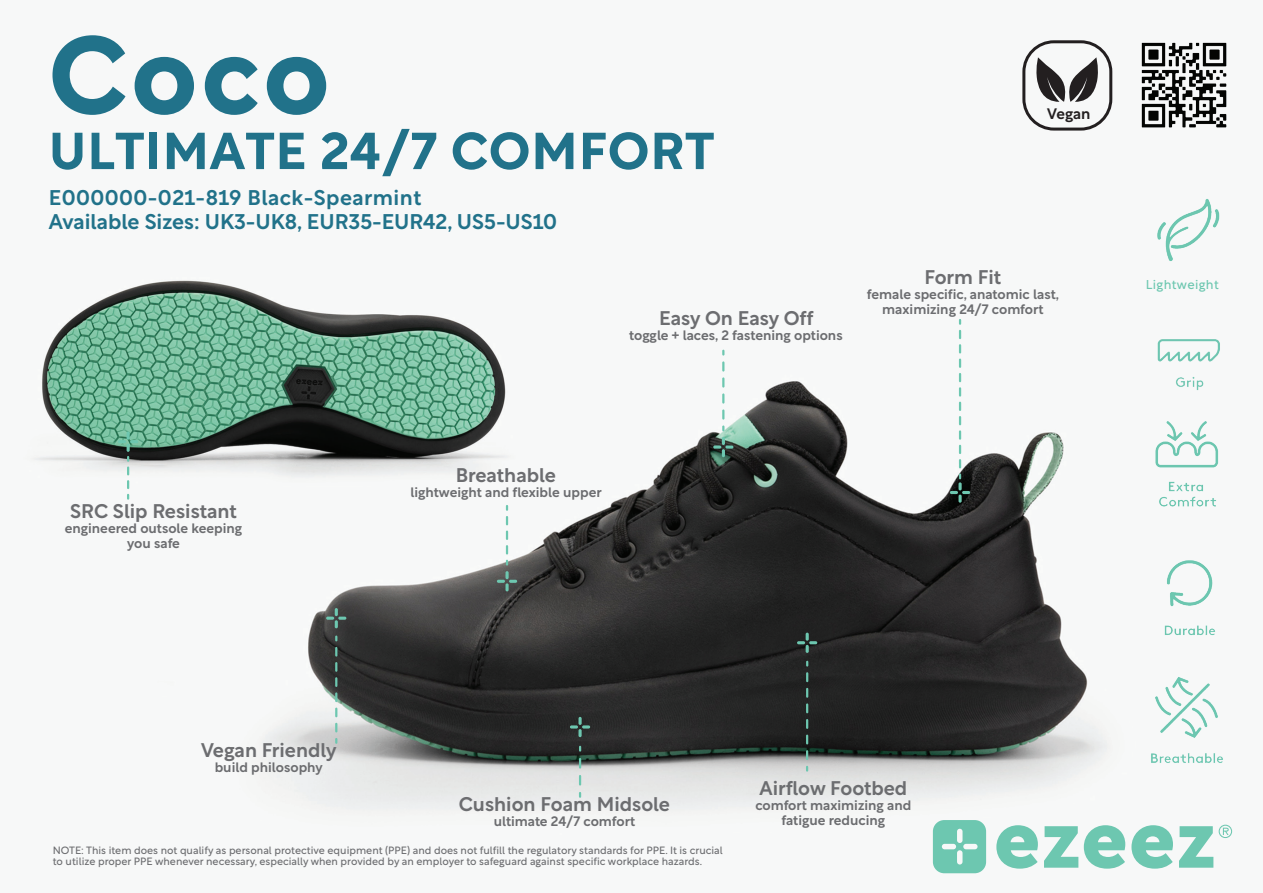
<style>
.page{position:relative;width:1263px;height:893px;background:#fff}
.page>*{position:absolute;margin:0;border:0;box-sizing:border-box;transform-origin:0 0}
.t1{font:700 108px "Rotunda";color:#21728a}
.t2{font:800 80.55px "Rotunda";letter-spacing:.03em;color:#6dc7b0}
.t3{font:700 51px "Rotunda";letter-spacing:.02em;color:#21728a}
.t4{font:500 21px/24px "Rotunda";color:#21728a}
.t5{font:500 19.5px "Rotunda";color:#6c6d70}
.t6{font:500 15px "Rotunda";color:#231f20}
.t7{font:500 13.5px/15px "Rotunda";color:#6c6d70;text-align:center}
.t8{font:12.75px "Rotunda";letter-spacing:.025em;color:#6dc7b0}
.t9{font:10.5px/10.5px "Rotunda";color:#6c6d70}
</style>
<div class="page">
<img style="left:30px;top:44px;width:1203px;height:830px">
<svg style="left:933px;top:820px;width:53px;height:53px;background:#80cdba"></svg>
<svg style="left:1219px;top:825px;width:13px;height:13px"></svg>
<svg style="left:950px;top:475px;width:20px;height:28px"></svg>
<svg style="left:959px;top:320px;width:2px;height:147px"></svg>
<svg style="left:713px;top:437px;width:20px;height:20px"></svg>
<svg style="left:722px;top:351px;width:2px;height:68px"></svg>
<svg style="left:118px;top:432px;width:20px;height:56px"></svg>
<svg style="left:570px;top:717px;width:20px;height:20px"></svg>
<svg style="left:579px;top:747px;width:2px;height:37px"></svg>
<svg style="left:797px;top:633px;width:20px;height:20px"></svg>
<svg style="left:806px;top:662px;width:2px;height:97px"></svg>
<svg style="left:497px;top:571px;width:20px;height:20px"></svg>
<svg style="left:506px;top:506px;width:2px;height:47px"></svg>
<svg style="left:326px;top:608px;width:20px;height:20px"></svg>
<svg style="left:335px;top:637px;width:2px;height:94px"></svg>
<img style="left:1111px;top:652px;width:122px;height:150px">
<img style="left:1113px;top:530px;width:120px;height:141px">
<img style="left:1111px;top:427px;width:122px;height:103px">
<div style="left:1022px;top:40px;width:90px;height:91px;border:3px solid #231f20;border-radius:30px"></div>
<svg style="left:1036px;top:57px;width:63px;height:45px"></svg>
<img style="left:1131px;top:42px;width:102px;height:96px">
<img style="left:1111px;top:277px;width:122px;height:150px">
<img style="left:1126px;top:176px;width:107px;height:100px">
<h1 class="t1" style="left:49px;top:-18px;width:282px">Coco</h1>
<h3 class="t3" style="left:49px;top:107px;width:667px">ULTIMATE 24/7 COMFORT</h3>
<h3 class="t4" style="left:49px;top:183px;width:510px">E000000-021-819 Black-Spearmint<br>Available Sizes: UK3-UK8, EUR35-EUR42, US5-US10</h3>
<h3 class="t5" style="left:659px;top:301px;width:156px">Easy On Easy Off</h3>
<p class="t7" style="left:629px;top:326px;width:215px">toggle + laces, 2 fastening options</p>
<h3 class="t6" style="left:1047px;top:100px;width:45px">Vegan</h3>
<h3 class="t5" style="left:924px;top:260px;width:78px">Form Fit</h3>
<p class="t7" style="left:867px;top:285px;width:194px">female specific, anatomic last, maximizing 24/7 comfort</p>
<h3 class="t5" style="left:70px;top:494px;width:168px">SRC Slip Resistant</h3>
<p class="t7" style="left:65px;top:519px;width:179px">engineered outsole keeping you safe</p>
<h3 class="t5" style="left:456px;top:458px;width:102px">Breathable</h3>
<p class="t7" style="left:410px;top:483px;width:193px">lightweight and flexible upper</p>
<p class="t8" style="left:1146px;top:274px;width:74px">Lightweight</p>
<h3 class="t5" style="left:201px;top:733px;width:137px">Vegan Friendly</h3>
<p class="t7" style="left:215px;top:758px;width:109px">build philosophy</p>
<h3 class="t5" style="left:459px;top:787px;width:213px">Cushion Foam Midsole</h3>
<p class="t7" style="left:494px;top:812px;width:143px">ultimate 24/7 comfort</p>
<p class="t9" style="left:53px;top:844px;width:671px">NOTE: This item does not qualify as personal protective equipment (PPE) and does not fulfill the regulatory standards for PPE. It is crucial to utilize proper PPE whenever necessary, especially when provided by an employer to safeguard against specific workplace hazards.</p>
<h3 class="t5" style="left:759px;top:771px;width:149px">Airflow Footbed</h3>
<p class="t7" style="left:755px;top:796px;width:158px">comfort maximizing and fatigue reducing</p>
<h2 class="t2" style="left:994px;top:769px;width:222px">ezeez</h2>
</div>
